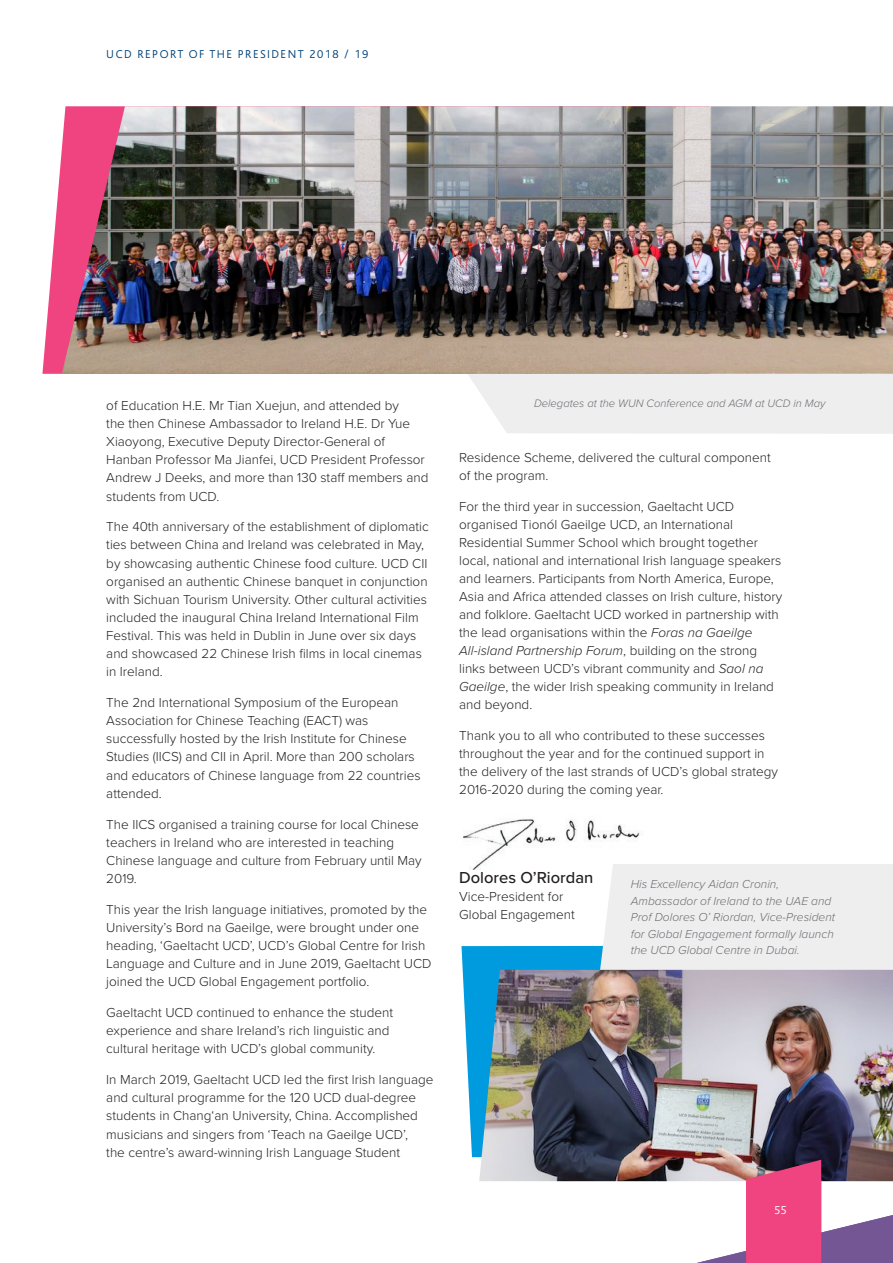
<style>
.page{position:relative;width:893px;height:1263px;background:#fff}
.page>*{position:absolute;margin:0;border:0;box-sizing:border-box;transform-origin:0 0}
.Open_Paragraph{font:500 16.5px "Proxima Nova";color:#231f20}
.Body_text{font:300 13.5px/18.1px "Proxima Nova";color:#231f20}
.Body_text-2{font:italic 300 12px/16.5px "Proxima Nova";color:#6c6d70}
.t1{font:300 12px "Bliss";letter-spacing:.12em;color:#004279}
.t2{font:300 12px "Bliss";color:#fff}
.Body_text-3{font:italic 300 11.25px "Proxima Nova";color:#6c6d70}
.s1{font-style:italic}
</style>
<div class="page">
<img style="left:463px;top:819px;width:177px;height:50px">
<svg style="left:42px;top:147px;width:20px;height:227px"></svg>
<div style="left:468px;top:374px;width:425px;height:60px;background:#eeeeef"></div>
<svg style="left:461px;top:946px;width:137px;height:211px;fill:#009bde"></svg>
<img style="left:62px;top:106px;width:831px;height:268px">
<div style="left:598px;top:864px;width:295px;height:106px;background:#eeeeef"></div>
<img style="left:479px;top:970px;width:414px;height:190px">
<svg style="left:479px;top:1160px;width:414px;height:103px"></svg>
<p class="t1" style="left:106px;top:47px;width:263px">UCD REPORT OF THE PRESIDENT 2018 / 19</p>
<p class="Body_text" style="left:106px;top:396px;width:324px">of Education H.E. Mr Tian Xuejun, and attended by<br>the then Chinese Ambassador to Ireland H.E. Dr Yue Xiaoyong, Executive Deputy Director-General of Hanban Professor Ma Jianfei, UCD President Professor Andrew J Deeks, and more than 130 staff members and students from UCD.</p>
<p class="Body_text" style="left:106px;top:517px;width:324px">The 40th anniversary of the establishment of diplomatic ties between China and Ireland was celebrated in May, by showcasing authentic Chinese food culture. UCD CII organised an authentic Chinese banquet in conjunction with Sichuan Tourism University. Other cultural activities included the inaugural China Ireland International Film Festival. This was held in Dublin in June over six days and showcased 22 Chinese Irish films in local cinemas in Ireland.</p>
<p class="Body_text" style="left:106px;top:693px;width:316px">The 2nd International Symposium of the European Association for Chinese Teaching (EACT) was successfully hosted by the Irish Institute for Chinese Studies (IICS) and CII in April. More than 200 scholars and educators of Chinese language from 22 countries attended.</p>
<p class="Body_text" style="left:106px;top:814px;width:317px">The IICS organised a training course for local Chinese teachers in Ireland who are interested in teaching Chinese language and culture from February until May 2019.</p>
<p class="Body_text" style="left:106px;top:899px;width:327px">This year the Irish language initiatives, promoted by the University’s Bord na Gaeilge, were brought under one heading, ‘Gaeltacht UCD’, UCD’s Global Centre for Irish Language and Culture and in June 2019, Gaeltacht UCD joined the UCD Global Engagement portfolio.</p>
<p class="Body_text" style="left:106px;top:1003px;width:288px">Gaeltacht UCD continued to enhance the student experience and share Ireland’s rich linguistic and cultural heritage with UCD’s global community.</p>
<p class="Body_text" style="left:106px;top:1070px;width:329px">In March 2019, Gaeltacht UCD led the first lrish language and cultural programme for the 120 UCD dual-degree students in Chang‘an University, China. Accomplished musicians and singers from ‘Teach na Gaeilge UCD’,<br>the centre’s award-winning Irish Language Student</p>
<p class="Body_text-3" style="left:534px;top:395px;width:293px">Delegates at the WUN Conference and AGM at UCD in May</p>
<p class="Body_text" style="left:459px;top:448px;width:313px">Residence Scheme, delivered the cultural component of the program.</p>
<p class="Body_text" style="left:459px;top:497px;width:325px">For the third year in succession, Gaeltacht UCD organised Tionól Gaeilge UCD, an International Residential Summer School which brought together local, national and international Irish language speakers and learners. Participants from North America, Europe, Asia and Africa attended classes on Irish culture, history and folklore. Gaeltacht UCD worked in partnership with the lead organisations within the <span class="s1">Foras na Gaeilge All-island Partnership Forum</span>, building on the strong links between UCD’s vibrant community and <span class="s1">Saol na Gaeilge</span>, the wider Irish speaking community in Ireland and beyond.</p>
<p class="Body_text" style="left:459px;top:726px;width:320px">Thank you to all who contributed to these successes throughout the year and for the continued support in the delivery of the last strands of UCD’s global strategy 2016-2020 during the coming year.</p>
<p class="Open_Paragraph" style="left:459px;top:865px;width:136px">Dolores O’Riordan</p>
<p class="Body_text" style="left:459px;top:887px;width:117px">Vice-President for<br>Global Engagement</p>
<p class="Body_text-2" style="left:631px;top:875px;width:206px">His Excellency Aidan Cronin, Ambassador of Ireland to the UAE and Prof Dolores O’ Riordan, Vice-President for Global Engagement formally launch the UCD Global Centre in Dubai.</p>
<p class="t2" style="left:774px;top:1204px;width:14px">55</p>
</div>
